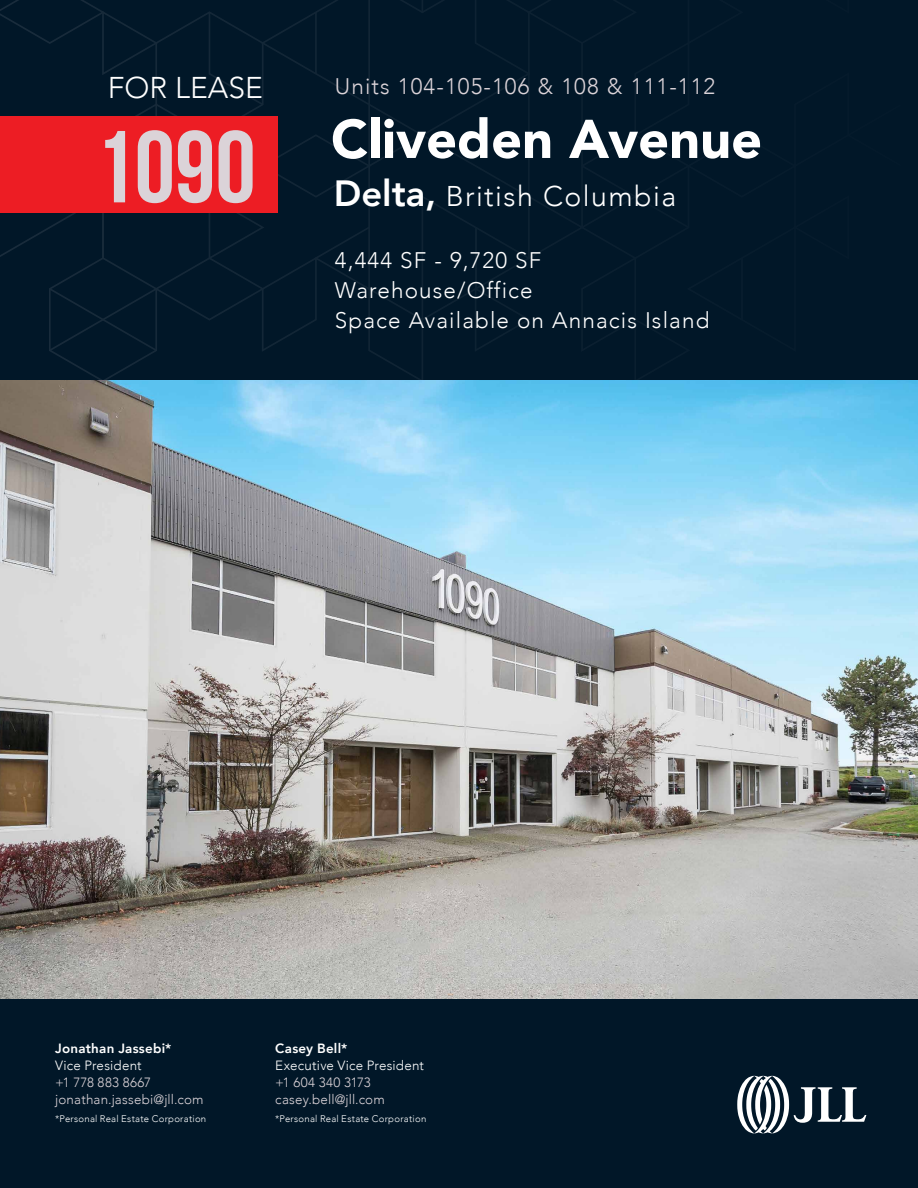
<style>
.page{position:relative;width:918px;height:1188px;background:#fff}
.page>*{position:absolute;margin:0;border:0;box-sizing:border-box;transform-origin:0 0}
.t1{font:700 102px "Bebas Neue";color:#dbd3d8}
.t2{font:900 54px "Avenir";color:#fff}
.t3{font:300 30px "Avenir";color:#fff}
.t4{font:300 28.5px "Avenir";letter-spacing:.05em;color:#fff}
.t5{font:300 22.5px/30px "Avenir";letter-spacing:.05em;color:#fff}
.t6{font:300 22.5px "Avenir";letter-spacing:.05em;color:#dbd3d8}
.t7{font:300 13.35px/17px "Avenir";letter-spacing:.015em;color:#dbd3d8}
.t8{font:300 13.35px "Avenir";letter-spacing:.015em;color:#fff}
.t9{font:800 13.35px "Avenir";letter-spacing:.015em;color:#fff}
.t10{font:300 9.6px "Avenir";letter-spacing:.025em;color:#fff}
.s1{font-weight:800;font-size:36.45px}
</style>
<div class="page">
<div style="left:0;top:0;width:901px;height:380px;background:#011728"></div>
<hr style="left:102px;top:197px;width:2px;height:61px;background:#dbd3d8">
<hr style="left:368px;top:166px;width:2px;height:61px;background:#dbd3d8">
<hr style="left:581px;top:43px;width:2px;height:123px;background:#dbd3d8">
<hr style="left:794px;top:166px;width:2px;height:61px;background:#dbd3d8">
<div style="left:0;top:999px;width:918px;height:189px;background:#011728"></div>
<img style="left:0;top:380px;width:918px;height:619px">
<svg style="left:737px;top:1076px;width:129px;height:57px"></svg>
<div style="left:0;top:116px;width:277px;height:97px;background:#ed1d24"></div>
<h3 class="t3" style="left:108px;top:70px;width:157px">FOR LEASE</h3>
<h1 class="t1" style="left:94px;top:111px;width:163px">1090</h1>
<h3 class="t6" style="left:335px;top:73px;width:382px">Units 104-105-106 &amp; 108 &amp; 111-112</h3>
<h2 class="t2" style="left:331px;top:93px;width:433px">Cliveden Avenue</h2>
<h3 class="t4" style="left:334px;top:179px;width:344px"><span class="s1">Delta,</span> British Columbia</h3>
<h3 class="t5" style="left:335px;top:245px;width:376px">4,444 SF - 9,720 SF<br>Warehouse/Office<br>Space Available on Annacis Island</h3>
<p class="t9" style="left:55px;top:1038px;width:118px">Jonathan Jassebi*</p>
<p class="t8" style="left:55px;top:1058px;width:88px">Vice President</p>
<p class="t7" style="left:55px;top:1074px;width:150px">+1 778 883 8667 jonathan.jassebi@jll.com</p>
<p class="t10" style="left:55px;top:1113px;width:153px">*Personal Real Estate Corporation</p>
<p class="t9" style="left:275px;top:1038px;width:74px">Casey Bell*</p>
<p class="t8" style="left:275px;top:1058px;width:150px">Executive Vice President</p>
<p class="t7" style="left:275px;top:1074px;width:111px">+1 604 340 3173 casey.bell@jll.com</p>
<p class="t10" style="left:275px;top:1113px;width:153px">*Personal Real Estate Corporation</p>
</div>
